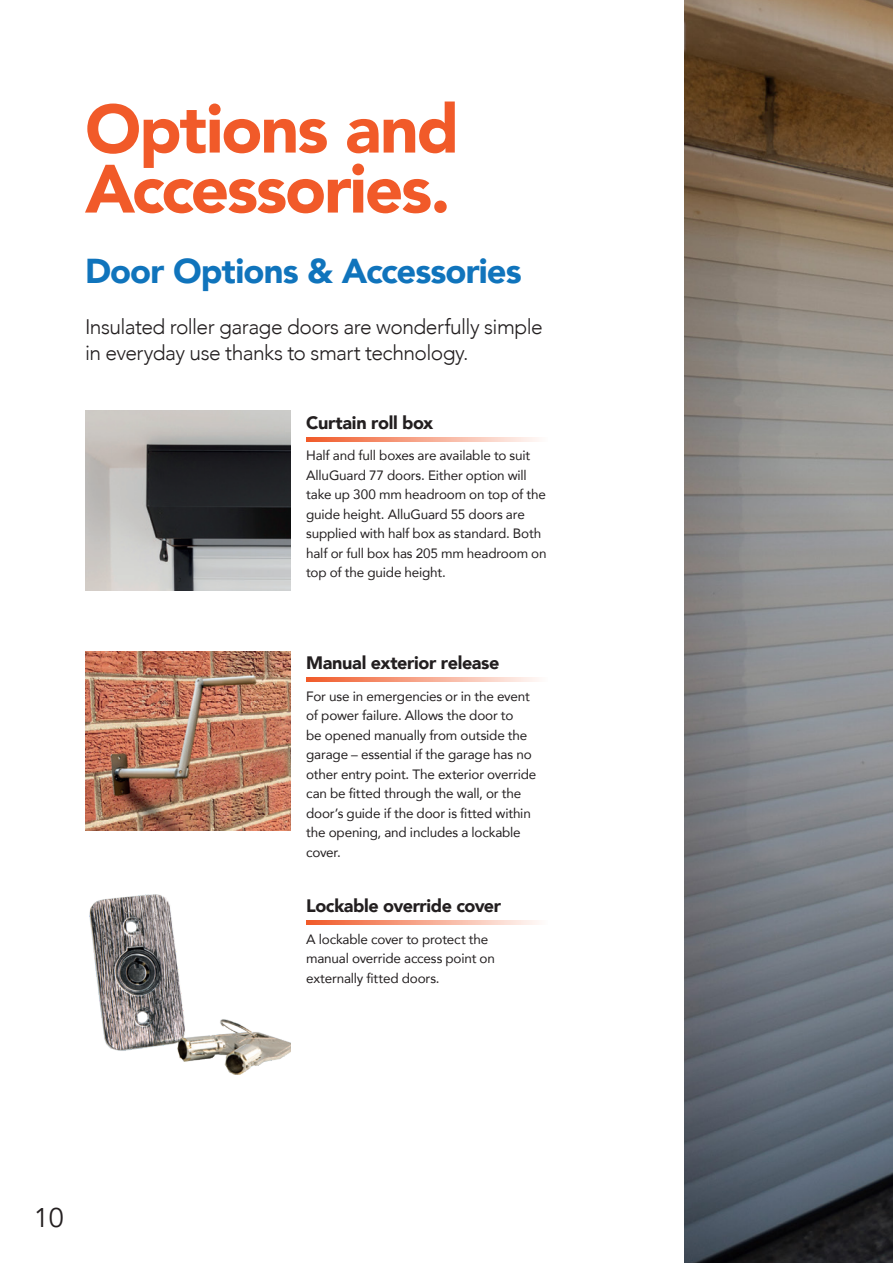
<style>
.page{position:relative;width:893px;height:1263px;background:#fff}
.page>*{position:absolute;margin:0;border:0;box-sizing:border-box;transform-origin:0 0}
.t1{font:900 67.5px/60px "Avenir";letter-spacing:-.03em;color:#f15a29}
.t2{font:900 34.5px "Avenir";letter-spacing:-.025em;color:#1074bc}
.t3{font:27px "Avenir";color:#231f20}
.t4{font:300 21px/25.5px "Avenir";letter-spacing:-.025em;color:#231f20}
.t5{font:900 18px "Avenir";letter-spacing:-.02em;color:#231f20}
.t6{font:13.5px/19.5px "Avenir";letter-spacing:-.015em;color:#231f20}
</style>
<div class="page">
<img style="left:685px;top:0;width:208px;height:1263px">
<svg style="left:306px;top:437px;width:233px;height:5px"></svg>
<svg style="left:306px;top:921px;width:233px;height:4px"></svg>
<svg style="left:306px;top:678px;width:233px;height:4px"></svg>
<img style="left:85px;top:411px;width:205px;height:180px">
<img style="left:89px;top:894px;width:201px;height:180px">
<img style="left:85px;top:651px;width:205px;height:180px">
<p class="t1" style="left:85px;top:97px;width:376px">Options and<br>Accessories.</p>
<p class="t2" style="left:85px;top:242px;width:438px">Door Options &amp; Accessories</p>
<p class="t4" style="left:85px;top:314px;width:459px">Insulated roller garage doors are wonderfully simple in everyday use thanks to smart technology.</p>
<p class="t5" style="left:306px;top:407px;width:129px">Curtain roll box</p>
<p class="t6" style="left:306px;top:446px;width:226px">Half and full boxes are available to suit</p>
<p class="t6" style="left:306px;top:465px;width:222px">AlluGuard 77 doors. Either option will</p>
<p class="t6" style="left:306px;top:485px;width:241px">take up 300 mm headroom on top of the</p>
<p class="t6" style="left:306px;top:504px;width:242px">guide height. AlluGuard 55 doors are supplied with half box as standard. Both half or full box has 205 mm headroom on top of the guide height.</p>
<p class="t5" style="left:306px;top:647px;width:195px">Manual exterior release</p>
<p class="t6" style="left:306px;top:686px;width:232px">For use in emergencies or in the event of power failure. Allows the door to<br>be opened manually from outside the garage – essential if the garage has no other entry point. The exterior override can be fitted through the wall, or the door’s guide if the door is fitted within the opening, and includes a lockable cover.</p>
<p class="t5" style="left:306px;top:890px;width:197px">Lockable override cover</p>
<p class="t6" style="left:306px;top:929px;width:184px">A lockable cover to protect the</p>
<p class="t6" style="left:306px;top:948px;width:190px">manual override access point on</p>
<p class="t6" style="left:306px;top:968px;width:135px">externally fitted doors.</p>
<h3 class="t3" style="left:34px;top:1201px;width:32px">10</h3>
</div>
